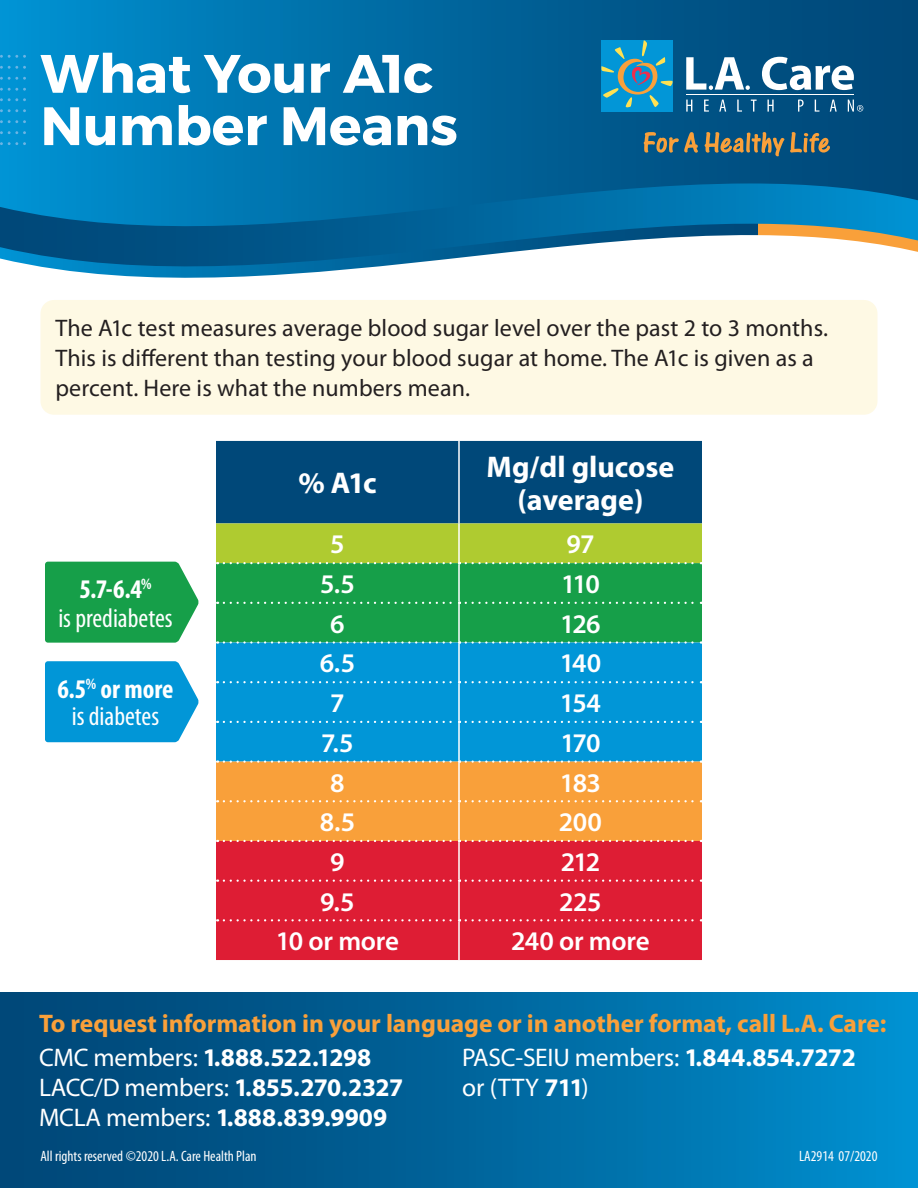
<style>
.page{position:relative;width:918px;height:1188px;background:#fff}
.page>*{position:absolute;margin:0;border:0;box-sizing:border-box;transform-origin:0 0}
.t1{font:700 54px/52.3px "Montserrat";color:#fff}
.t2{font:700 30px/33px "Myriad Pro";color:#fff;text-align:center}
.t3{font:600 27px "Myriad Pro";letter-spacing:-.02em;color:#fff}
.t4{font:condensed 27px/28.5px "Myriad Pro";color:#fff;text-align:center}
.t5{font:25.5px/30px "Myriad Pro";letter-spacing:-.01em;color:#fff}
.t6{font:700 25.5px "Myriad Pro";letter-spacing:-.005em;color:#f9a03a}
.t7{font:700 25.5px "Myriad Pro";letter-spacing:-.005em;color:#fff}
.t8{font:24px/30px "Myriad Pro";letter-spacing:.005em;color:#231f20}
.t9{font:condensed 15px "Myriad Pro";color:#fff}
.s1{font-weight:700}
.s2{font-weight:400}
</style>
<div class="page">
<svg style="left:0;top:0;width:918px;height:183px;background:#0069a1"></svg>
<svg style="left:0;top:183px;width:918px;height:41px;background:#0075b0"></svg>
<svg style="left:0;top:224px;width:758px;height:54px"></svg>
<svg style="left:758px;top:224px;width:160px;height:28px"></svg>
<div style="left:40px;top:300px;width:838px;height:115px;background:#fef9e4;border-radius:14px"></div>
<div style="left:0;top:992px;width:918px;height:196px;background:linear-gradient(to right,#004170,#008dcc)"></div>
<div style="left:216px;top:644px;width:486px;height:116px;background:#0196d7"></div>
<div style="left:216px;top:842px;width:486px;height:118px;background:#de1d34"></div>
<hr style="left:458px;top:644px;width:2px;height:37px;background:#fff">
<hr style="left:458px;top:683px;width:2px;height:38px;background:#fff">
<hr style="left:458px;top:723px;width:2px;height:37px;background:#fff">
<hr style="left:458px;top:842px;width:2px;height:38px;background:#fff">
<hr style="left:458px;top:882px;width:2px;height:37px;background:#fff">
<hr style="left:458px;top:921px;width:2px;height:39px;background:#fff">
<svg style="left:216px;top:441px;width:486px;height:203px;background:#2c855a"></svg>
<svg style="left:224px;top:681px;width:236px;height:2px"></svg>
<svg style="left:466px;top:681px;width:236px;height:2px"></svg>
<svg style="left:224px;top:721px;width:236px;height:2px"></svg>
<svg style="left:466px;top:721px;width:236px;height:2px"></svg>
<svg style="left:216px;top:760px;width:486px;height:82px;background:#f5a243"></svg>
<svg style="left:224px;top:880px;width:236px;height:2px"></svg>
<svg style="left:466px;top:880px;width:236px;height:2px"></svg>
<svg style="left:224px;top:919px;width:236px;height:2px"></svg>
<svg style="left:466px;top:919px;width:236px;height:2px"></svg>
<svg style="left:45px;top:562px;width:154px;height:81px;background:#26a556"></svg>
<svg style="left:45px;top:661px;width:154px;height:81px;background:#139dd9"></svg>
<svg style="left:0;top:66px;width:26px;height:3px"></svg>
<svg style="left:0;top:77px;width:26px;height:3px"></svg>
<svg style="left:0;top:88px;width:26px;height:3px"></svg>
<svg style="left:0;top:55px;width:26px;height:3px"></svg>
<svg style="left:0;top:109px;width:26px;height:3px"></svg>
<svg style="left:0;top:98px;width:26px;height:3px"></svg>
<svg style="left:0;top:120px;width:26px;height:3px"></svg>
<svg style="left:0;top:131px;width:26px;height:3px"></svg>
<svg style="left:0;top:142px;width:26px;height:3px"></svg>
<svg style="left:686px;top:57px;width:64px;height:33px"></svg>
<svg style="left:762px;top:57px;width:92px;height:33px"></svg>
<hr style="left:686px;top:95px;width:168px;height:1px;background:#fff">
<svg style="left:686px;top:100px;width:6px;height:12px"></svg>
<svg style="left:704px;top:100px;width:5px;height:12px"></svg>
<svg style="left:719px;top:100px;width:7px;height:12px"></svg>
<svg style="left:737px;top:100px;width:5px;height:12px"></svg>
<svg style="left:751px;top:100px;width:6px;height:12px"></svg>
<svg style="left:767px;top:100px;width:7px;height:12px"></svg>
<svg style="left:798px;top:100px;width:6px;height:12px"></svg>
<svg style="left:815px;top:100px;width:4px;height:12px"></svg>
<svg style="left:830px;top:100px;width:7px;height:12px"></svg>
<div style="left:601px;top:41px;width:72px;height:71px;background:#0296d7"></div>
<svg style="left:601px;top:40px;width:72px;height:68px"></svg>
<svg style="left:848px;top:100px;width:15px;height:12px"></svg>
<svg style="left:644px;top:132px;width:54px;height:21px"></svg>
<svg style="left:705px;top:132px;width:79px;height:24px;background:#626f65"></svg>
<svg style="left:790px;top:132px;width:40px;height:21px"></svg>
<h1 class="t1" style="left:40px;top:48px;width:419px">What Your A1c<br>Number Means</h1>
<p class="t8" style="left:56px;top:313px;width:774px">The A1c test measures average blood sugar level over the past 2 to 3 months.<br>This is different than testing your blood sugar at home. The A1c is given as a percent. Here is what the numbers mean.</p>
<p class="t4" style="left:58px;top:575px;width:116px"><span class="s1">5.7-6.4</span><sup>%<br></sup>is prediabetes</p>
<p class="t4" style="left:57px;top:676px;width:118px;line-height:27px"><span class="s1">6.5</span><sup>%</sup> <span class="s1">or more </span>is diabetes</p>
<p class="t2" style="left:298px;top:466px;width:80px">% A1c</p>
<p class="t2" style="left:487px;top:449px;width:189px">Mg/dl glucose (average)</p>
<p class="t3" style="left:330px;top:527px;width:16px">5</p>
<p class="t3" style="left:566px;top:527px;width:30px">97</p>
<p class="t3" style="left:320px;top:567px;width:37px">5.5</p>
<p class="t3" style="left:561px;top:567px;width:40px">110</p>
<p class="t3" style="left:330px;top:607px;width:16px">6</p>
<p class="t3" style="left:560px;top:607px;width:42px">126</p>
<p class="t3" style="left:320px;top:646px;width:37px">6.5</p>
<p class="t3" style="left:560px;top:646px;width:43px">140</p>
<p class="t3" style="left:330px;top:686px;width:16px">7</p>
<p class="t3" style="left:560px;top:686px;width:43px">154</p>
<p class="t3" style="left:321px;top:726px;width:34px">7.5</p>
<p class="t3" style="left:560px;top:726px;width:41px">170</p>
<p class="t3" style="left:330px;top:765px;width:16px">8</p>
<p class="t3" style="left:560px;top:765px;width:43px">183</p>
<p class="t3" style="left:320px;top:805px;width:37px">8.5</p>
<p class="t3" style="left:559px;top:805px;width:45px">200</p>
<p class="t3" style="left:330px;top:845px;width:16px">9</p>
<p class="t3" style="left:561px;top:845px;width:41px">212</p>
<p class="t3" style="left:320px;top:884px;width:36px">9.5</p>
<p class="t3" style="left:559px;top:884px;width:44px">225</p>
<p class="t3" style="left:276px;top:924px;width:125px">10 or more</p>
<p class="t3" style="left:511px;top:924px;width:140px">240 or more</p>
<h2 class="t6" style="left:39px;top:1007px;width:849px">To request information in your language or in another format, call L.A. Care:</h2>
<p class="t7" style="left:39px;top:1041px;width:334px"><span class="s2">CMC members:</span> 1.888.522.1298</p>
<p class="t5" style="left:39px;top:1072px;width:366px">LACC/D members: <span class="s1">1.855.270.2327</span></p>
<p class="t7" style="left:39px;top:1101px;width:350px"><span class="s2">MCLA members:</span> 1.888.839.9909</p>
<p class="t5" style="left:462px;top:1042px;width:395px">PASC-SEIU members: <span class="s1">1.844.854.7272 </span>or (TTY <span class="s1">711</span>)</p>
<p class="t9" style="left:41px;top:1147px;width:218px">All rights reserved ©2020 L.A. Care Health Plan</p>
<p class="t9" style="left:799px;top:1147px;width:80px">LA2914 07/2020</p>
</div>
